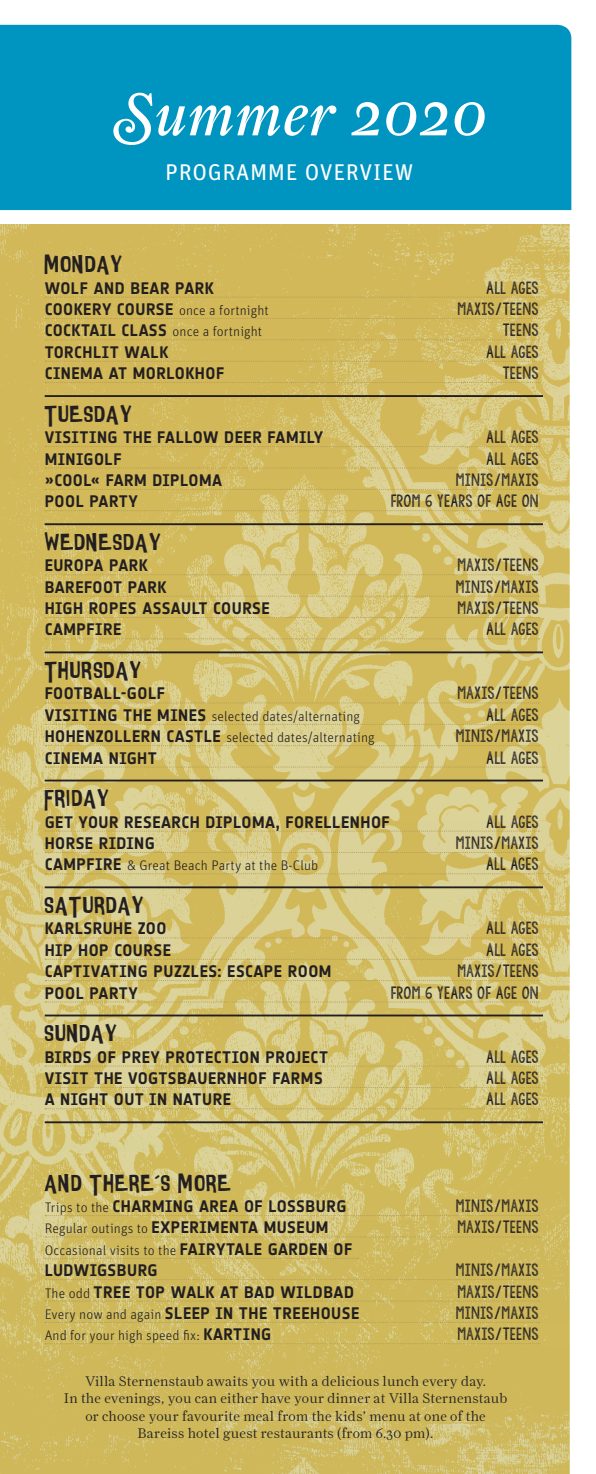
<style>
.page{position:relative;width:596px;height:1474px;background:#fff}
.page>*{position:absolute;margin:0;border:0;box-sizing:border-box;transform-origin:0 0}
.t1{font:61.25px "Farnham Display Reg Ital Swash";letter-spacing:.015em;color:#fff}
.t2{font:22.75px "Intensa Fuente";letter-spacing:.05em;color:#231f20}
.t3{font:22.75px "Unit";letter-spacing:.03em;color:#fff}
.t4{font:700 16.45px "Notes Soft";letter-spacing:.03em;color:#231f20}
.t5{font:14px/17.5px "Farnham Display Light OSF";letter-spacing:.02em;color:#231f20;text-align:center}
.t6{font:13.83px "KG Allof Me";letter-spacing:.01em;color:#231f20}
.t7{font:300 13.83px "Unit";letter-spacing:.01em;color:#231f20}
.s1{font-family:"Notes Soft";font-weight:700;font-size:16.45px}
.s2{font-family:"Unit";font-weight:300;font-size:13.83px}
</style>
<div class="page">
<img style="left:0;top:224px;width:569px;height:1249px">
<div style="left:0;top:25px;width:571px;height:185px;background:#0094c1"></div>
<svg style="left:45px;top:297px;width:494px;height:1px"></svg>
<svg style="left:45px;top:318px;width:494px;height:1px"></svg>
<svg style="left:45px;top:339px;width:494px;height:1px"></svg>
<svg style="left:45px;top:361px;width:494px;height:1px"></svg>
<svg style="left:45px;top:382px;width:494px;height:1px"></svg>
<hr style="left:45px;top:395px;width:497px;height:2px;background:#231f20">
<svg style="left:45px;top:446px;width:494px;height:1px"></svg>
<svg style="left:45px;top:467px;width:494px;height:1px"></svg>
<svg style="left:45px;top:489px;width:494px;height:1px"></svg>
<svg style="left:45px;top:510px;width:494px;height:1px"></svg>
<hr style="left:45px;top:523px;width:497px;height:2px;background:#231f20">
<svg style="left:45px;top:574px;width:494px;height:1px"></svg>
<svg style="left:45px;top:595px;width:494px;height:1px"></svg>
<svg style="left:45px;top:617px;width:494px;height:1px"></svg>
<svg style="left:45px;top:638px;width:494px;height:1px"></svg>
<hr style="left:45px;top:651px;width:497px;height:2px;background:#231f20">
<svg style="left:45px;top:702px;width:494px;height:1px"></svg>
<svg style="left:45px;top:724px;width:494px;height:1px"></svg>
<svg style="left:45px;top:745px;width:494px;height:1px"></svg>
<svg style="left:45px;top:766px;width:499px;height:1px"></svg>
<hr style="left:45px;top:779px;width:497px;height:2px;background:#231f20">
<svg style="left:45px;top:830px;width:494px;height:1px"></svg>
<svg style="left:45px;top:852px;width:494px;height:1px"></svg>
<svg style="left:45px;top:873px;width:504px;height:1px"></svg>
<hr style="left:45px;top:886px;width:497px;height:2px;background:#231f20">
<svg style="left:45px;top:937px;width:494px;height:1px"></svg>
<svg style="left:45px;top:958px;width:494px;height:1px"></svg>
<svg style="left:45px;top:980px;width:494px;height:1px"></svg>
<svg style="left:45px;top:1001px;width:494px;height:1px"></svg>
<hr style="left:45px;top:1014px;width:497px;height:2px;background:#231f20">
<svg style="left:45px;top:1065px;width:494px;height:1px"></svg>
<svg style="left:45px;top:1086px;width:494px;height:1px"></svg>
<svg style="left:45px;top:1108px;width:494px;height:1px"></svg>
<hr style="left:45px;top:1121px;width:497px;height:2px;background:#231f20">
<svg style="left:45px;top:1215px;width:494px;height:1px"></svg>
<svg style="left:45px;top:1236px;width:494px;height:1px"></svg>
<svg style="left:45px;top:1257px;width:313px;height:1px"></svg>
<svg style="left:45px;top:1279px;width:494px;height:1px"></svg>
<svg style="left:45px;top:1300px;width:494px;height:1px"></svg>
<svg style="left:45px;top:1321px;width:494px;height:1px"></svg>
<svg style="left:45px;top:1343px;width:494px;height:1px"></svg>
<h1 class="t1" style="left:117px;top:78px;width:371px">Summer 2020</h1>
<h2 class="t3" style="left:165px;top:158px;width:249px">PROGRAMME OVERVIEW</h2>
<h2 class="t2" style="left:45px;top:253px;width:79px">MONDAY</h2>
<p class="t4" style="left:45px;top:279px;width:171px">WOLF AND BEAR PARK</p>
<p class="t6" style="left:486px;top:278px;width:54px">ALL AGES</p>
<p class="t7" style="left:45px;top:301px;width:225px"><span class="s1">COOKERY COURSE</span> once a fortnight</p>
<p class="t6" style="left:457px;top:299px;width:83px">MAXIS/TEENS</p>
<p class="t7" style="left:45px;top:323px;width:219px"><span class="s1">COCKTAIL CLASS</span> once a fortnight</p>
<p class="t6" style="left:502px;top:321px;width:37px">TEENS</p>
<p class="t4" style="left:45px;top:343px;width:125px">TORCHLIT WALK</p>
<p class="t6" style="left:486px;top:342px;width:54px">ALL AGES</p>
<p class="t4" style="left:45px;top:364px;width:181px">CINEMA AT MORLOKHOF</p>
<p class="t6" style="left:502px;top:364px;width:37px">TEENS</p>
<h2 class="t2" style="left:45px;top:403px;width:89px">TUESDAY</h2>
<p class="t4" style="left:45px;top:428px;width:280px">VISITING THE FALLOW DEER FAMILY</p>
<p class="t6" style="left:486px;top:428px;width:54px">ALL AGES</p>
<p class="t4" style="left:45px;top:449px;width:78px">MINIGOLF</p>
<p class="t6" style="left:486px;top:449px;width:54px">ALL AGES</p>
<p class="t4" style="left:45px;top:471px;width:179px">»COOL« FARM DIPLOMA</p>
<p class="t6" style="left:455px;top:470px;width:84px">MINIS/MAXIS</p>
<p class="t4" style="left:45px;top:492px;width:95px">POOL PARTY</p>
<p class="t6" style="left:390px;top:492px;width:149px">FROM 6 YEARS OF AGE ON</p>
<h2 class="t2" style="left:45px;top:531px;width:118px">WEDNESDAY</h2>
<p class="t4" style="left:45px;top:556px;width:105px">EUROPA PARK</p>
<p class="t6" style="left:457px;top:556px;width:83px">MAXIS/TEENS</p>
<p class="t4" style="left:45px;top:577px;width:123px">BAREFOOT PARK</p>
<p class="t6" style="left:455px;top:577px;width:84px">MINIS/MAXIS</p>
<p class="t4" style="left:45px;top:599px;width:226px">HIGH ROPES ASSAULT COURSE</p>
<p class="t6" style="left:457px;top:598px;width:83px">MAXIS/TEENS</p>
<p class="t4" style="left:45px;top:620px;width:78px">CAMPFIRE</p>
<p class="t6" style="left:486px;top:620px;width:54px">ALL AGES</p>
<h2 class="t2" style="left:45px;top:659px;width:98px">THURSDAY</h2>
<p class="t4" style="left:45px;top:684px;width:122px">FOOTBALL-GOLF</p>
<p class="t6" style="left:457px;top:684px;width:83px">MAXIS/TEENS</p>
<p class="t7" style="left:45px;top:707px;width:316px"><span class="s1">VISITING THE MINES</span> selected dates/alternating</p>
<p class="t6" style="left:486px;top:705px;width:54px">ALL AGES</p>
<p class="t7" style="left:45px;top:728px;width:331px"><span class="s1">HOHENZOLLERN CASTLE</span> selected dates/alternating</p>
<p class="t6" style="left:455px;top:726px;width:84px">MINIS/MAXIS</p>
<p class="t4" style="left:45px;top:748px;width:114px">CINEMA NIGHT</p>
<p class="t6" style="left:486px;top:748px;width:54px">ALL AGES</p>
<h2 class="t2" style="left:45px;top:787px;width:66px">FRIDAY</h2>
<p class="t4" style="left:45px;top:812px;width:346px">GET YOUR RESEARCH DIPLOMA, FORELLENHOF</p>
<p class="t6" style="left:486px;top:812px;width:54px">ALL AGES</p>
<p class="t4" style="left:45px;top:834px;width:112px">HORSE RIDING</p>
<p class="t6" style="left:455px;top:833px;width:84px">MINIS/MAXIS</p>
<p class="t7" style="left:45px;top:857px;width:275px"><span class="s1">CAMPFIRE</span> &amp; Great Beach Party at the B-Club</p>
<p class="t6" style="left:485px;top:855px;width:54px">ALL AGES</p>
<h2 class="t2" style="left:45px;top:894px;width:100px">SATURDAY</h2>
<p class="t4" style="left:45px;top:919px;width:123px">KARLSRUHE ZOO</p>
<p class="t6" style="left:486px;top:919px;width:54px">ALL AGES</p>
<p class="t4" style="left:45px;top:940px;width:128px">HIP HOP COURSE</p>
<p class="t6" style="left:486px;top:940px;width:54px">ALL AGES</p>
<p class="t4" style="left:45px;top:962px;width:288px">CAPTIVATING PUZZLES: ESCAPE ROOM</p>
<p class="t6" style="left:457px;top:961px;width:83px">MAXIS/TEENS</p>
<p class="t4" style="left:45px;top:983px;width:95px">POOL PARTY</p>
<p class="t6" style="left:390px;top:983px;width:149px">FROM 6 YEARS OF AGE ON</p>
<h2 class="t2" style="left:45px;top:1022px;width:74px">SUNDAY</h2>
<p class="t4" style="left:45px;top:1047px;width:285px">BIRDS OF PREY PROTECTION PROJECT</p>
<p class="t6" style="left:486px;top:1047px;width:54px">ALL AGES</p>
<p class="t4" style="left:45px;top:1069px;width:279px">VISIT THE VOGTSBAUERNHOF FARMS</p>
<p class="t6" style="left:486px;top:1068px;width:54px">ALL AGES</p>
<p class="t4" style="left:45px;top:1090px;width:188px">A NIGHT OUT IN NATURE</p>
<p class="t6" style="left:486px;top:1089px;width:54px">ALL AGES</p>
<h2 class="t2" style="left:45px;top:1171px;width:188px">AND THERE´S MORE</h2>
<p class="t4" style="left:45px;top:1197px;width:303px"><span class="s2">Trips to the</span> CHARMING AREA OF LOSSBURG</p>
<p class="t6" style="left:455px;top:1196px;width:84px">MINIS/MAXIS</p>
<p class="t4" style="left:45px;top:1218px;width:285px"><span class="s2">Regular outings to</span> EXPERIMENTA MUSEUM</p>
<p class="t6" style="left:457px;top:1218px;width:83px">MAXIS/TEENS</p>
<p class="t7" style="left:45px;top:1241px;width:309px">Occasional visits to the <span class="s1">FAIRYTALE GARDEN OF</span></p>
<p class="t4" style="left:45px;top:1261px;width:114px">LUDWIGSBURG</p>
<p class="t6" style="left:455px;top:1260px;width:84px">MINIS/MAXIS</p>
<p class="t4" style="left:45px;top:1282px;width:310px"><span class="s2">The odd</span> TREE TOP WALK AT BAD WILDBAD</p>
<p class="t6" style="left:457px;top:1282px;width:83px">MAXIS/TEENS</p>
<p class="t4" style="left:45px;top:1303px;width:316px"><span class="s2">Every now and again</span> SLEEP IN THE TREEHOUSE</p>
<p class="t6" style="left:455px;top:1303px;width:84px">MINIS/MAXIS</p>
<p class="t7" style="left:45px;top:1326px;width:228px">And for your high speed fix: <span class="s1">KARTING</span></p>
<p class="t6" style="left:457px;top:1324px;width:83px">MAXIS/TEENS</p>
<p class="t5" style="left:64px;top:1372px;width:444px">Villa Sternenstaub awaits you with a delicious lunch every day.<br>In the evenings, you can either have your dinner at Villa Sternenstaub or choose your favourite meal from the kids’ menu at one of the Bareiss hotel guest restaurants (from 6.30 pm).</p>
</div>
